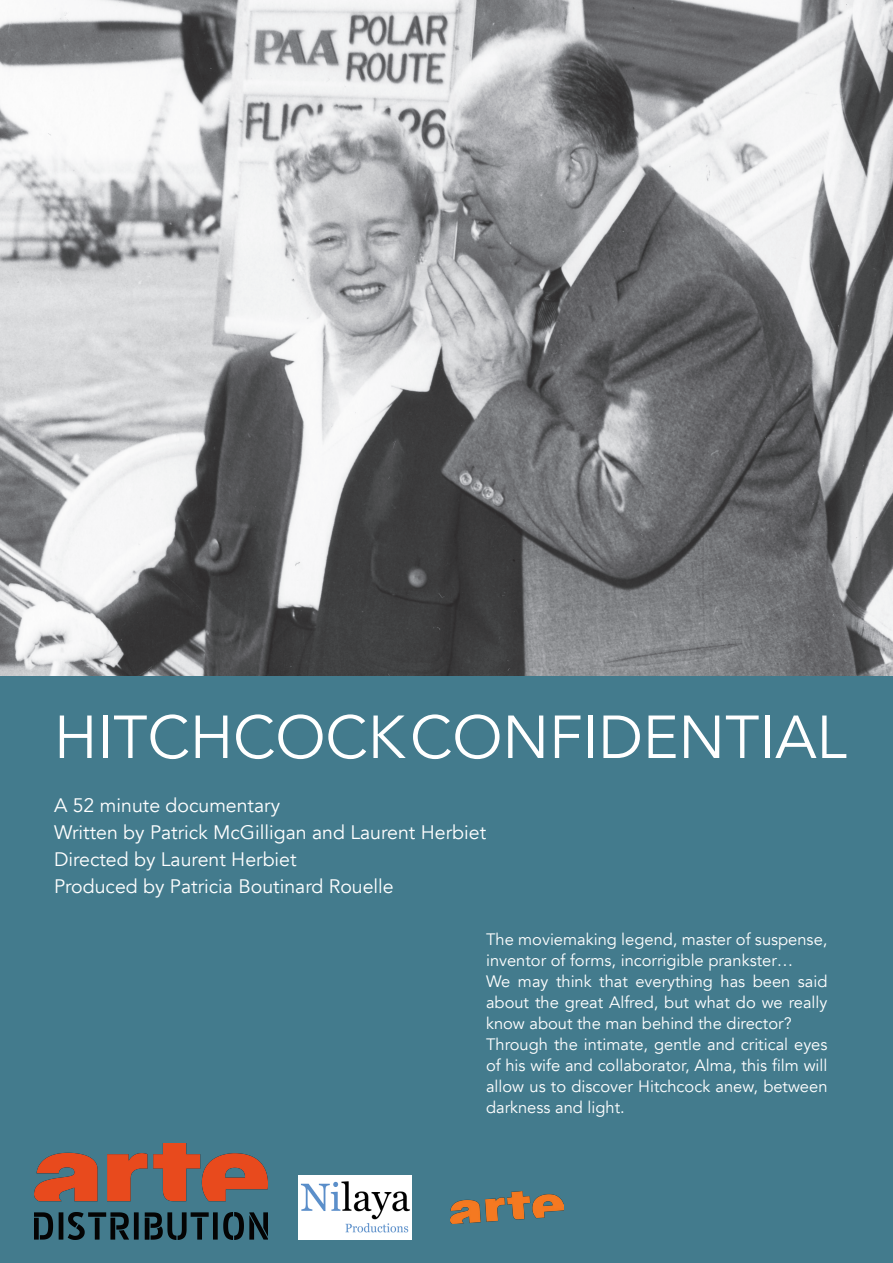
<style>
.page{position:relative;width:893px;height:1263px;background:#437b8d}
.page>*{position:absolute;margin:0;border:0;box-sizing:border-box;transform-origin:0 0}
.t1{font:60px "Avenir";color:#fff}
.t2{font:19.5px "Avenir";color:#fff}
.t3{font:16.5px/21px "Avenir";color:#fff;text-align:justify}
</style>
<div class="page">
<img style="left:299px;top:1176px;width:112px;height:63px">
<img style="left:0;top:0;width:893px;height:675px">
<img style="left:450px;top:1191px;width:114px;height:33px">
<img style="left:34px;top:1144px;width:233px;height:95px">
<p class="t1" style="left:54px;top:702px;width:794px">HITCHCOCK CONFIDENTIAL</p>
<p class="t2" style="left:54px;top:794px;width:228px">A 52 minute documentary</p>
<p class="t2" style="left:54px;top:821px;width:434px">Written by Patrick McGilligan and Laurent Herbiet</p>
<p class="t2" style="left:54px;top:848px;width:244px">Directed by Laurent Herbiet</p>
<p class="t2" style="left:54px;top:875px;width:341px">Produced by Patricia Boutinard Rouelle</p>
<p class="t3" style="left:486px;top:929px;width:343px">The moviemaking legend, master of suspense, inventor of forms, incorrigible prankster…</p>
<p class="t3" style="left:486px;top:971px;width:343px">We may think that everything has been said about the great Alfred, but what do we really know about the man behind the director?</p>
<p class="t3" style="left:486px;top:1034px;width:343px">Through the intimate, gentle and critical eyes of his wife and collaborator, Alma, this film will allow us to discover Hitchcock anew, between darkness and light.</p>
</div>
